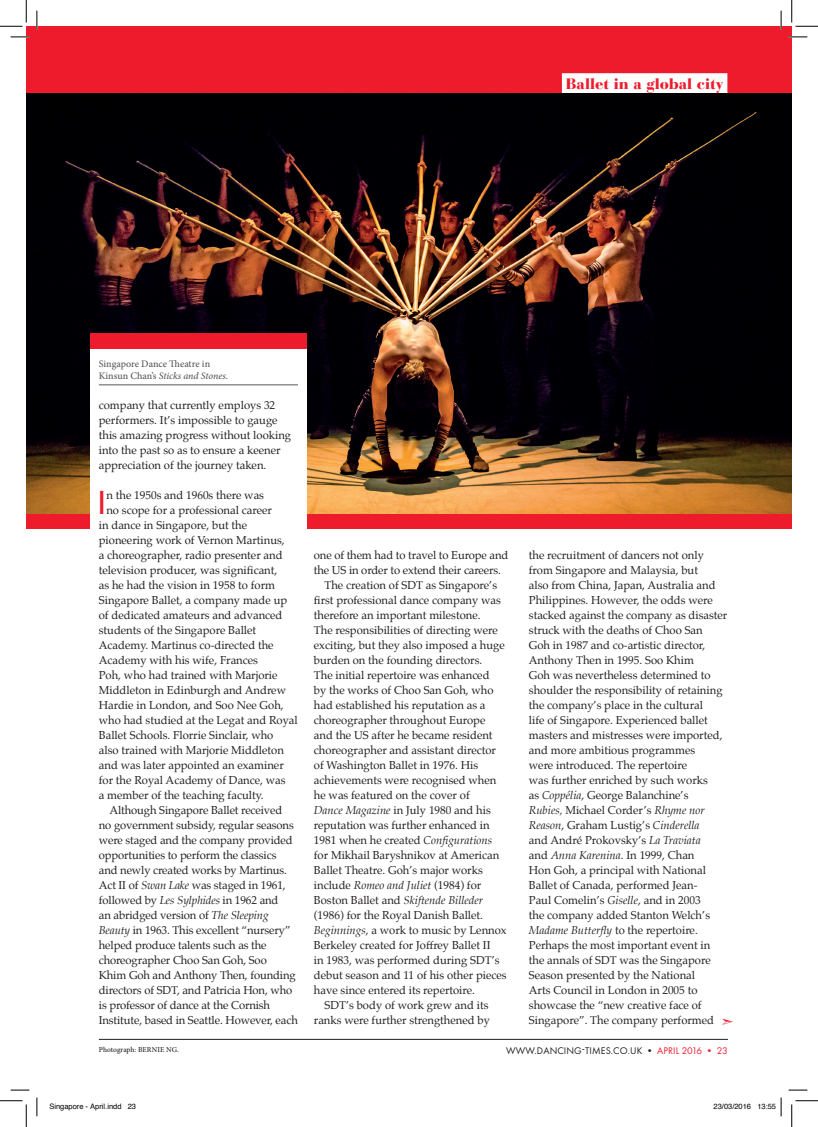
<style>
.page{position:relative;width:818px;height:1127px;background:#fff}
.page>*{position:absolute;margin:0;border:0;box-sizing:border-box;transform-origin:0 0}
.t1{font:32.12px "Big Noodle Titling";color:#ee1b2d}
.t2{font:900 15px "Bauer Bodoni";color:#ee1b2d}
.t3{font:11.25px/15px "Palatino";color:#231f20}
.t4{font:italic 11.25px "Palatino";color:#231f20}
.t5{font:500 10px/12px "Minion Pro";letter-spacing:-.005em;color:#57585a}
.t6{font:10px "Futura PT";letter-spacing:.01em;color:#231f20}
.t7{font:7.5px "Helvetica";color:#000}
.t8{font:500 7.5px "Minion Pro";color:#231f20}
.s1{font-style:italic}
.s2{font-style:normal}
.s3{color:#ee1b2d}
</style>
<div class="page">
<div style="left:26px;top:26px;width:766px;height:233px;background:#ee1b2d"></div>
<div style="left:562px;top:73px;width:165px;height:21px;background:#fff"></div>
<hr style="left:99px;top:1038px;width:629px;height:1px;background:#231f20">
<div style="left:26px;top:506px;width:766px;height:23px;background:#ee1b2d"></div>
<img style="left:26px;top:93px;width:766px;height:421px">
<div style="left:90px;top:343px;width:216px;height:233px;background:#fff"></div>
<div style="left:90px;top:334px;width:216px;height:15px;background:#ee1b2d"></div>
<hr style="left:99px;top:384px;width:199px;height:1px;background:#57585a">
<svg style="left:11px;top:36px;width:18px;height:2px"></svg>
<svg style="left:788px;top:36px;width:19px;height:2px"></svg>
<svg style="left:11px;top:1089px;width:18px;height:1px"></svg>
<svg style="left:788px;top:1089px;width:19px;height:1px"></svg>
<svg style="left:36px;top:11px;width:2px;height:18px"></svg>
<svg style="left:36px;top:1097px;width:2px;height:18px"></svg>
<svg style="left:780px;top:11px;width:2px;height:18px"></svg>
<svg style="left:0;top:0;width:27px;height:27px"></svg>
<svg style="left:0;top:1100px;width:27px;height:26px"></svg>
<svg style="left:791px;top:0;width:27px;height:27px"></svg>
<svg style="left:791px;top:1100px;width:27px;height:26px"></svg>
<svg style="left:780px;top:1097px;width:2px;height:18px"></svg>
<h2 class="t2" style="left:566px;top:74px;width:159px">Ballet in a global city</h2>
<p class="t5" style="left:99px;top:358px;width:131px">Singapore Dance Theatre in<br>Kinsun Chan’s <span class="s1">Sticks and Stones.</span></p>
<p class="t3" style="left:99px;top:397px;width:194px">company that currently employs 32 performers. It’s impossible to gauge this amazing progress without looking into the past so as to ensure a keener appreciation of the journey taken.</p>
<h1 class="t1" style="left:99px;top:485px;width:7px">I</h1>
<p class="t3" style="left:106px;top:487px;width:159px">n the 1950s and 1960s there was</p>
<p class="t3" style="left:106px;top:502px;width:167px">no scope for a professional career</p>
<p class="t3" style="left:99px;top:517px;width:150px">in dance in Singapore, but the</p>
<p class="t3" style="left:99px;top:532px;width:187px">pioneering work of Vernon Martinus,</p>
<p class="t3" style="left:99px;top:547px;width:185px">a choreographer, radio presenter and</p>
<p class="t3" style="left:99px;top:562px;width:180px">television producer, was significant,</p>
<p class="t3" style="left:99px;top:577px;width:178px">as he had the vision in 1958 to form</p>
<p class="t3" style="left:99px;top:592px;width:190px">Singapore Ballet, a company made up</p>
<p class="t3" style="left:99px;top:607px;width:185px">of dedicated amateurs and advanced</p>
<p class="t3" style="left:99px;top:622px;width:159px">students of the Singapore Ballet</p>
<p class="t3" style="left:99px;top:637px;width:176px">Academy. Martinus co-directed the</p>
<p class="t3" style="left:99px;top:652px;width:161px">Academy with his wife, Frances</p>
<p class="t3" style="left:99px;top:667px;width:180px">Poh, who had trained with Marjorie</p>
<p class="t3" style="left:99px;top:682px;width:189px">Middleton in Edinburgh and Andrew</p>
<p class="t3" style="left:99px;top:697px;width:186px">Hardie in London, and Soo Nee Goh,</p>
<p class="t3" style="left:99px;top:712px;width:201px">who had studied at the Legat and Royal</p>
<p class="t3" style="left:99px;top:727px;width:176px">Ballet Schools. Florrie Sinclair, who</p>
<p class="t3" style="left:99px;top:742px;width:187px">also trained with Marjorie Middleton</p>
<p class="t3" style="left:99px;top:757px;width:186px">and was later appointed an examiner</p>
<p class="t3" style="left:99px;top:772px;width:188px">for the Royal Academy of Dance, was</p>
<p class="t3" style="left:99px;top:787px;width:166px">a member of the teaching faculty.</p>
<p class="t3" style="left:109px;top:802px;width:174px">Although Singapore Ballet received</p>
<p class="t3" style="left:99px;top:817px;width:196px">no government subsidy, regular seasons</p>
<p class="t3" style="left:99px;top:832px;width:195px">were staged and the company provided</p>
<p class="t3" style="left:99px;top:847px;width:179px">opportunities to perform the classics</p>
<p class="t3" style="left:99px;top:862px;width:190px">and newly created works by Martinus.</p>
<p class="t3" style="left:99px;top:877px;width:188px">Act II of <span class="s1">Swan Lake</span> was staged in 1961,</p>
<p class="t3" style="left:99px;top:892px;width:181px">followed by <span class="s1">Les Sylphides</span> in 1962 and</p>
<p class="t3" style="left:99px;top:907px;width:171px">an abridged version of <span class="s1">The Sleeping</span></p>
<p class="t3" style="left:99px;top:922px;width:193px"><span class="s1">Beauty</span> in 1963. This excellent “nursery”</p>
<p class="t3" style="left:99px;top:937px;width:169px">helped produce talents such as the</p>
<p class="t3" style="left:99px;top:952px;width:169px">choreographer Choo San Goh, Soo</p>
<p class="t3" style="left:99px;top:967px;width:198px">Khim Goh and Anthony Then, founding</p>
<p class="t3" style="left:99px;top:982px;width:195px">directors of SDT, and Patricia Hon, who</p>
<p class="t3" style="left:99px;top:997px;width:173px">is professor of dance at the Cornish</p>
<p class="t3" style="left:99px;top:1012px;width:201px">Institute, based in Seattle. However, each</p>
<p class="t8" style="left:99px;top:1044px;width:81px">Photograph: BERNIE NG.</p>
<p class="t3" style="left:314px;top:547px;width:196px">one of them had to travel to Europe and</p>
<p class="t3" style="left:314px;top:562px;width:188px">the US in order to extend their careers.</p>
<p class="t3" style="left:324px;top:577px;width:174px">The creation of SDT as Singapore’s</p>
<p class="t3" style="left:314px;top:592px;width:189px">first professional dance company was</p>
<p class="t3" style="left:314px;top:607px;width:168px">therefore an important milestone.</p>
<p class="t3" style="left:314px;top:622px;width:185px">The responsibilities of directing were</p>
<p class="t3" style="left:314px;top:637px;width:192px">exciting, but they also imposed a huge</p>
<p class="t3" style="left:314px;top:652px;width:170px">burden on the founding directors.</p>
<p class="t3" style="left:314px;top:667px;width:177px">The initial repertoire was enhanced</p>
<p class="t3" style="left:314px;top:682px;width:181px">by the works of Choo San Goh, who</p>
<p class="t3" style="left:314px;top:697px;width:173px">had established his reputation as a</p>
<p class="t3" style="left:314px;top:712px;width:173px">choreographer throughout Europe</p>
<p class="t3" style="left:314px;top:727px;width:180px">and the US after he became resident</p>
<p class="t3" style="left:314px;top:742px;width:184px">choreographer and assistant director</p>
<p class="t3" style="left:314px;top:757px;width:166px">of Washington Ballet in 1976. His</p>
<p class="t3" style="left:314px;top:772px;width:184px">achievements were recognised when</p>
<p class="t3" style="left:314px;top:787px;width:157px">he was featured on the cover of</p>
<p class="t3" style="left:314px;top:802px;width:178px"><span class="s1">Dance Magazine</span> in July 1980 and his</p>
<p class="t3" style="left:314px;top:817px;width:177px">reputation was further enhanced in</p>
<p class="t3" style="left:314px;top:832px;width:180px">1981 when he created <span class="s1">Configurations</span></p>
<p class="t3" style="left:314px;top:847px;width:187px">for Mikhail Baryshnikov at American</p>
<p class="t3" style="left:314px;top:862px;width:170px">Ballet Theatre. Goh’s major works</p>
<p class="t3" style="left:314px;top:877px;width:169px">include <span class="s1">Romeo and Juliet</span> (1984) for</p>
<p class="t4" style="left:314px;top:890px;width:171px"><span class="s2">Boston Ballet and</span> Skiftende Billeder</p>
<p class="t3" style="left:314px;top:907px;width:171px">(1986) for the Royal Danish Ballet.</p>
<p class="t3" style="left:314px;top:922px;width:194px"><span class="s1">Beginnings</span>, a work to music by Lennox</p>
<p class="t3" style="left:314px;top:937px;width:178px">Berkeley created for Joffrey Ballet II</p>
<p class="t3" style="left:314px;top:952px;width:187px">in 1983, was performed during SDT’s</p>
<p class="t3" style="left:314px;top:967px;width:194px">debut season and 11 of his other pieces</p>
<p class="t3" style="left:314px;top:982px;width:163px">have since entered its repertoire.</p>
<p class="t3" style="left:324px;top:997px;width:165px">SDT’s body of work grew and its</p>
<p class="t3" style="left:314px;top:1012px;width:178px">ranks were further strengthened by</p>
<p class="t3" style="left:529px;top:547px;width:200px">the recruitment of dancers not only from Singapore and Malaysia, but<br>also from China, Japan, Australia and Philippines. However, the odds were stacked against the company as disaster struck with the deaths of Choo San<br>Goh in 1987 and co-artistic director, Anthony Then in 1995. Soo Khim<br>Goh was nevertheless determined to shoulder the responsibility of retaining the company’s place in the cultural<br>life of Singapore. Experienced ballet masters and mistresses were imported, and more ambitious programmes<br>were introduced. The repertoire<br>was further enriched by such works<br>as <span class="s1">Coppélia</span>, George Balanchine’s<br><span class="s1">Rubies,</span> Michael Corder’s <span class="s1">Rhyme nor Reason</span>, Graham Lustig’s <span class="s1">Cinderella<br></span>and André Prokovsky’s <span class="s1">La Traviata<br></span>and <span class="s1">Anna Karenina</span>. In 1999, Chan<br>Hon Goh, a principal with National Ballet of Canada, performed Jean-<br>Paul Comelin’s <span class="s1">Giselle</span>, and in 2003<br>the company added Stanton Welch’s <span class="s1">Madame Butterfly</span> to the repertoire.<br>Perhaps the most important event in the annals of SDT was the Singapore Season presented by the National<br>Arts Council in London in 2005 to showcase the “new creative face of Singapore”. The company performed</p>
<p class="t6" style="left:506px;top:1044px;width:223px">WWW.DANCING-TIMES.CO.UK • <span class="s3">APRIL 2016 • 23</span></p>
<p class="t7" style="left:49px;top:1100px;width:88px">Singapore - April.indd 23</p>
<p class="t7" style="left:713px;top:1100px;width:64px">23/03/2016 13:55</p>
</div>
